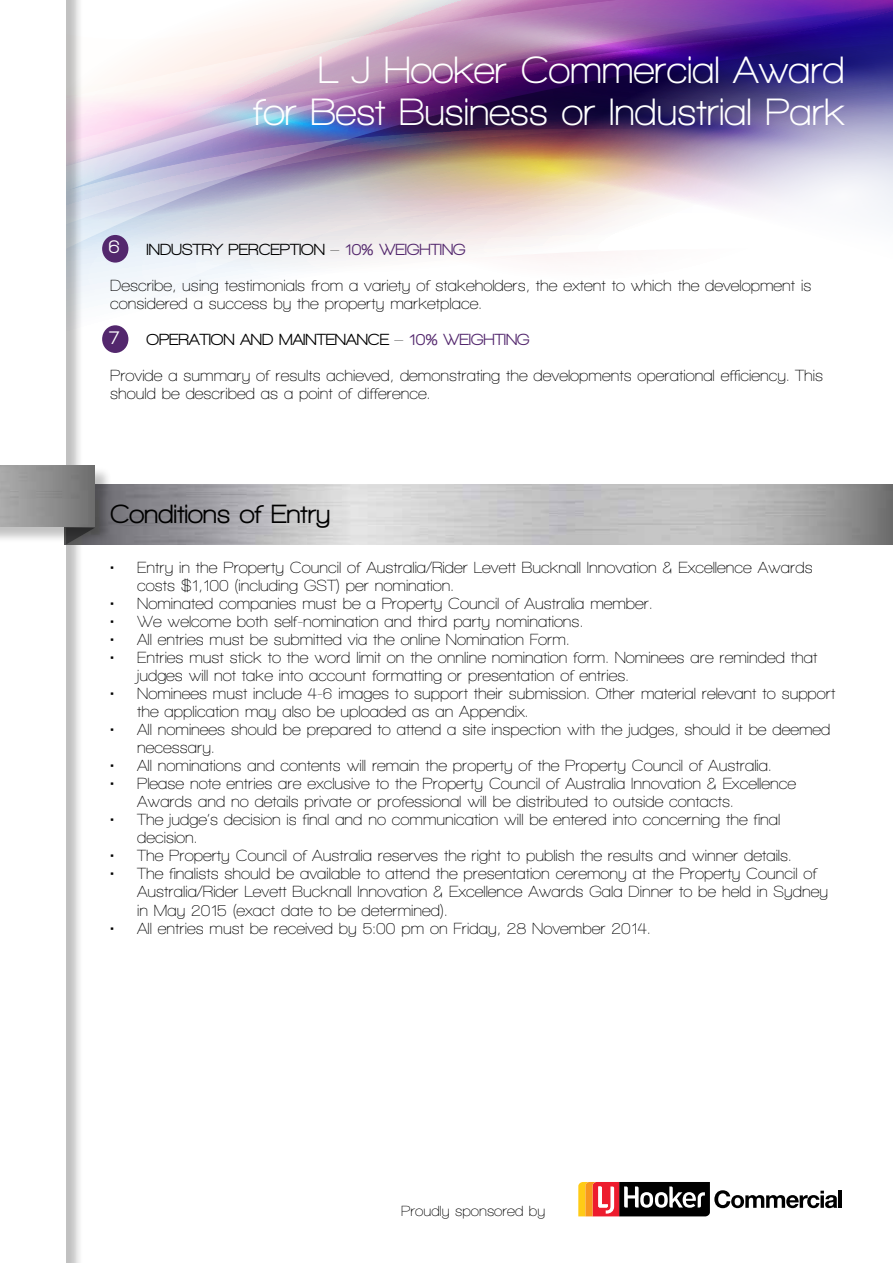
<style>
.page{position:relative;width:893px;height:1263px;background:#fff}
.page>*{position:absolute;margin:0;border:0;box-sizing:border-box;transform-origin:0 0}
.t1{font:700 39px/42px "Walkway";color:#fff;text-align:right}
.t2{font:800 27px "Walkway";color:#000}
.t3{font:800 19.5px "Walkway";color:#fff}
.t4{font:600 16.5px/18px "Walkway";color:#000}
.t5{font:600 15px "Walkway";color:#000}
.s1{font-weight:800}
.s2{font-weight:800;color:#53276d}
</style>
<div class="page">
<svg style="left:84px;top:0;width:323px;height:353px"></svg>
<svg style="left:552px;top:167px;width:341px;height:91px"></svg>
<svg style="left:329px;top:0;width:67px;height:31px;fill:#fdeeea"></svg>
<svg style="left:299px;top:167px;width:506px;height:86px"></svg>
<svg style="left:396px;top:0;width:497px;height:31px;background:#935eb3"></svg>
<img style="left:84px;top:31px;width:809px;height:136px">
<div style="left:0;top:0;width:84px;height:1263px;background:#000;opacity:.25"></div>
<div style="left:0;top:0;width:65px;height:1263px;background:#fff"></div>
<div style="left:102px;top:235px;width:26px;height:28px;background:#53276d;border-radius:50%"></div>
<div style="left:102px;top:325px;width:26px;height:28px;background:#53276d;border-radius:50%"></div>
<div style="left:0;top:466px;width:112px;height:78px;background:#000;opacity:.24"></div>
<img style="left:0;top:466px;width:95px;height:61px">
<hr style="left:838px;top:1191px;width:4px;height:17px;background:#000">
<svg style="left:578px;top:1182px;width:259px;height:34px"></svg>
<h1 class="t1" style="left:253px;top:48px;width:593px">L J Hooker Commercial Award<br>for Best Business or Industrial Park</h1>
<p class="t3" style="left:108px;top:236px;width:13px">6</p>
<p class="t4" style="left:110px;top:231px;width:703px;line-height:36px"><span class="s1">6. INDUSTRY PERCEPTION –</span> <span class="s2">10% WEIGHTING<br></span>Describe, using testimonials from a variety of stakeholders, the extent to which the development is</p>
<p class="t4" style="left:110px;top:294px;width:373px">considered a success by the property marketplace.</p>
<p class="t4" style="left:110px;top:321px;width:715px;line-height:36px"><span class="s1">7. OPERATION AND MAINTENANCE –</span> <span class="s2">10% WEIGHTING<br></span>Provide a summary of results achieved, demonstrating the developments operational efficiency. This</p>
<p class="t4" style="left:110px;top:384px;width:322px">should be described as a point of difference.</p>
<p class="t3" style="left:108px;top:327px;width:13px">7</p>
<h2 class="t2" style="left:110px;top:500px;width:222px">Conditions of Entry</h2>
<p class="t4" style="left:137px;top:559px;width:677px;text-indent:-27px">• Entry in the Property Council of Australia/Rider Levett Bucknall Innovation &amp; Excellence Awards costs $1,100 (including GST) per nomination.</p>
<p class="t4" style="left:110px;top:595px;width:544px">• Nominated companies must be a Property Council of Australia member.</p>
<p class="t4" style="left:110px;top:613px;width:474px">• We welcome both self-nomination and third party nominations.</p>
<p class="t4" style="left:110px;top:631px;width:461px">• All entries must be submitted via the online Nomination Form.</p>
<p class="t4" style="left:137px;top:649px;width:682px;text-indent:-27px">• Entries must stick to the word limit on the onnline nomination form. Nominees are reminded that judges will not take into account formatting or presentation of entries.</p>
<p class="t4" style="left:137px;top:685px;width:700px;text-indent:-27px">• Nominees must include 4-6 images to support their submission. Other material relevant to support the application may also be uploaded as an Appendix.</p>
<p class="t4" style="left:137px;top:721px;width:695px;text-indent:-27px">• All nominees should be prepared to attend a site inspection with the judges, should it be deemed necessary.</p>
<p class="t4" style="left:110px;top:757px;width:663px">• All nominations and contents will remain the property of the Property Council of Australia.</p>
<p class="t4" style="left:137px;top:775px;width:660px;text-indent:-27px">• Please note entries are exclusive to the Property Council of Australia Innovation &amp; Excellence<br>Awards and no details private or professional will be distributed to outside contacts.</p>
<p class="t4" style="left:137px;top:811px;width:645px;text-indent:-27px">• The judge’s decision is final and no communication will be entered into concerning the final decision.</p>
<p class="t4" style="left:110px;top:847px;width:683px">• The Property Council of Australia reserves the right to publish the results and winner details.</p>
<p class="t4" style="left:137px;top:865px;width:692px;text-indent:-27px">• The finalists should be available to attend the presentation ceremony at the Property Council of<br>Australia/Rider Levett Bucknall Innovation &amp; Excellence Awards Gala Dinner to be held in Sydney in May 2015 (exact date to be determined).</p>
<p class="t4" style="left:110px;top:919px;width:542px">• All entries must be received by 5:00 pm on Friday, 28 November 2014.</p>
<p class="t5" style="left:401px;top:1203px;width:146px">Proudly sponsored by</p>
</div>
